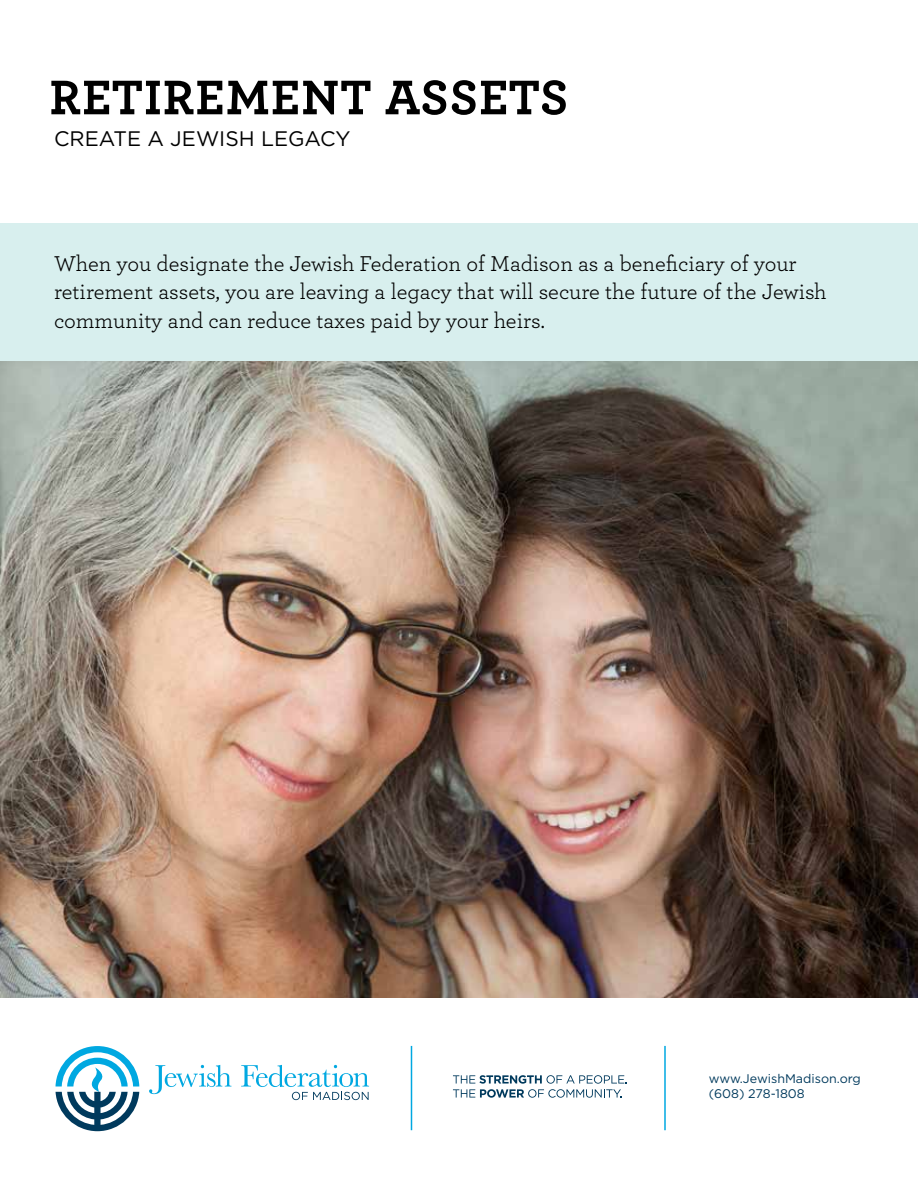
<style>
.page{position:relative;width:918px;height:1188px;background:#fff}
.page>*{position:absolute;margin:0;border:0;box-sizing:border-box;transform-origin:0 0}
.t1{font:700 51px "Archer";letter-spacing:.02em;color:#000}
.t2{font:22.5px/28.2px "Archer";color:#000}
.t3{font:21px "Gotham";color:#000}
.t4{font:12.6px/15px "Gotham";color:#003a5d}
</style>
<div class="page">
<div style="left:0;top:223px;width:918px;height:139px;background:#d8efee"></div>
<img style="left:0;top:362px;width:918px;height:636px">
<svg style="left:453px;top:1075px;width:174px;height:23px"></svg>
<svg style="left:149px;top:1065px;width:82px;height:29px"></svg>
<svg style="left:241px;top:1065px;width:128px;height:35px"></svg>
<svg style="left:56px;top:1046px;width:83px;height:85px"></svg>
<hr style="left:411px;top:1046px;width:1px;height:84px;background:#00a8e1">
<hr style="left:664px;top:1046px;width:2px;height:84px;background:#00a8e1">
<h1 class="t1" style="left:50px;top:57px;width:520px">RETIREMENT ASSETS</h1>
<p class="t3" style="left:54px;top:126px;width:298px">CREATE A JEWISH LEGACY</p>
<p class="t2" style="left:54px;top:249px;width:774px">When you designate the Jewish Federation of Madison as a beneficiary of your retirement assets, you are leaving a legacy that will secure the future of the Jewish community and can reduce taxes paid by your heirs.</p>
<p class="t4" style="left:709px;top:1070px;width:154px">www.JewishMadison.org (608) 278-1808</p>
</div>
